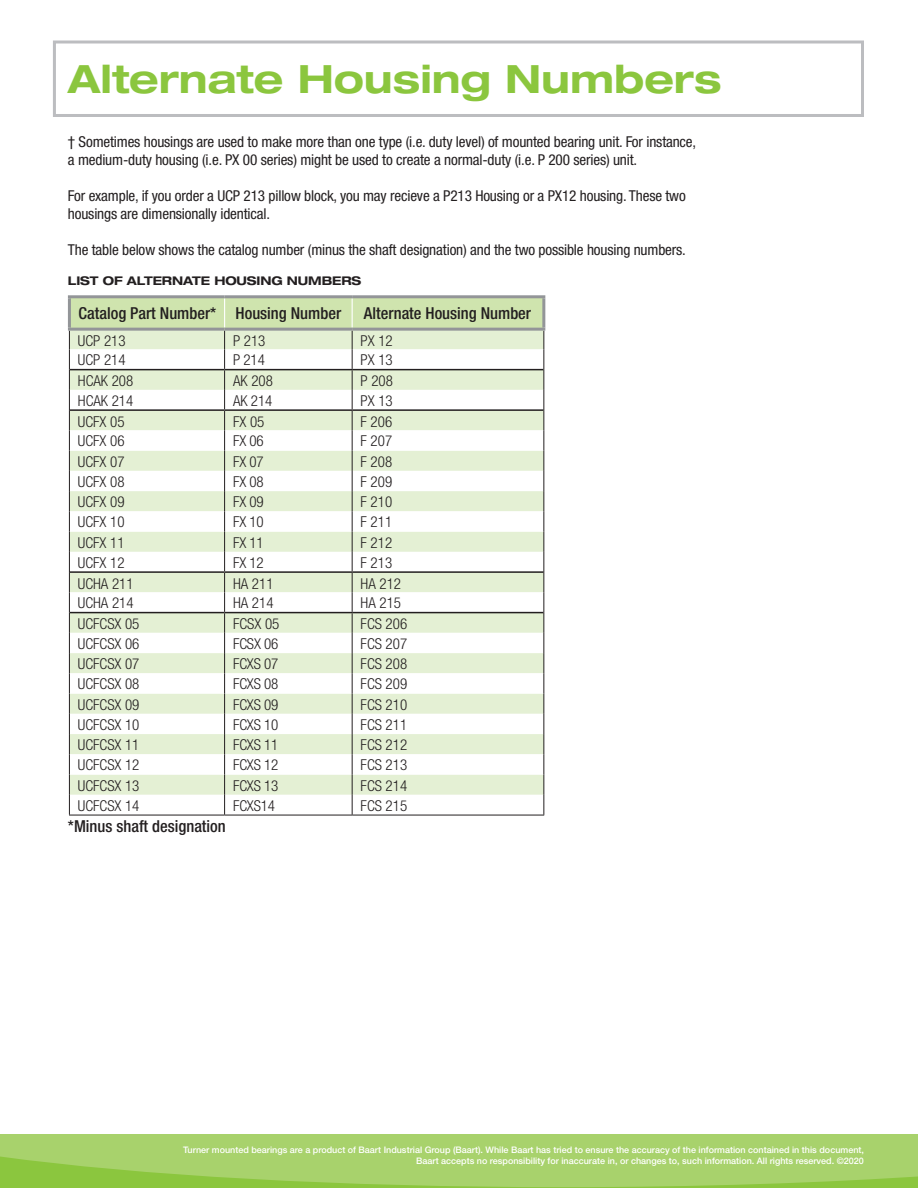
<style>
.page{position:relative;width:918px;height:1188px;background:#fff}
.page>*{position:absolute;margin:0;border:0;box-sizing:border-box;transform-origin:0 0}
.page_head_L{font:700 expanded 39px "Helvetica Neue";color:#8bc63e}
.Table_Text_Center{font:500 condensed 16.5px "Helvetica Neue";color:#231f20}
.Table_Text_Center-2{font:300 condensed 15px "Helvetica Neue";color:#231f20}
.Table_Text_Center-3{font:condensed 15px/18px "Helvetica Neue";letter-spacing:-.01em;color:#231f20}
.Table_Head{font:700 expanded 12px "Helvetica Neue";letter-spacing:-.01em;color:#231f20}
.t1{font:500 9px/10.8px "Helvetica Neue";color:#fff;text-align:right}
</style>
<div class="page">
<svg style="left:0;top:1134px;width:918px;height:53px;fill:#a8d26c"></svg>
<div style="left:53px;top:40px;width:811px;height:77px;border:3px solid #bcbdc0"></div>
<svg style="left:69px;top:298px;width:475px;height:517px"></svg>
<hr style="left:70px;top:369px;width:155px;height:1px;background:#231f20">
<hr style="left:225px;top:369px;width:127px;height:1px;background:#231f20">
<hr style="left:352px;top:369px;width:191px;height:1px;background:#231f20">
<hr style="left:70px;top:409px;width:155px;height:2px;background:#231f20">
<hr style="left:225px;top:409px;width:127px;height:2px;background:#231f20">
<hr style="left:352px;top:409px;width:191px;height:2px;background:#231f20">
<hr style="left:70px;top:612px;width:155px;height:1px;background:#231f20">
<hr style="left:225px;top:612px;width:127px;height:1px;background:#231f20">
<hr style="left:352px;top:612px;width:191px;height:1px;background:#231f20">
<hr style="left:68px;top:295px;width:157px;height:3px;background:#939598">
<hr style="left:68px;top:298px;width:3px;height:30px;background:#939598">
<hr style="left:225px;top:295px;width:127px;height:3px;background:#939598">
<hr style="left:352px;top:295px;width:193px;height:3px;background:#939598">
<hr style="left:542px;top:298px;width:3px;height:30px;background:#939598">
<hr style="left:68px;top:328px;width:157px;height:3px;background:#939598">
<hr style="left:225px;top:328px;width:127px;height:3px;background:#939598">
<hr style="left:352px;top:328px;width:193px;height:3px;background:#939598">
<hr style="left:69px;top:815px;width:156px;height:1px;background:#231f20">
<hr style="left:225px;top:815px;width:127px;height:1px;background:#231f20">
<hr style="left:352px;top:815px;width:192px;height:1px;background:#231f20">
<hr style="left:70px;top:571px;width:155px;height:2px;background:#231f20">
<hr style="left:225px;top:571px;width:127px;height:2px;background:#231f20">
<hr style="left:352px;top:571px;width:191px;height:2px;background:#231f20">
<p class="page_head_L" style="left:68px;top:54px;width:655px">Alternate Housing Numbers</p>
<p class="Table_Text_Center-3" style="left:68px;top:133px;width:630px">† Sometimes housings are used to make more than one type (i.e. duty level) of mounted bearing unit. For instance, a medium-duty housing (i.e. PX 00 series) might be used to create a normal-duty (i.e. P 200 series) unit.</p>
<p class="Table_Text_Center-3" style="left:68px;top:187px;width:619px">For example, if you order a UCP 213 pillow block, you may recieve a P213 Housing or a PX12 housing. These two housings are dimensionally identical.</p>
<p class="Table_Text_Center-3" style="left:68px;top:241px;width:620px">The table below shows the catalog number (minus the shaft designation) and the two possible housing numbers.</p>
<p class="Table_Head" style="left:68px;top:273px;width:295px">LIST OF ALTERNATE HOUSING NUMBERS</p>
<p class="Table_Text_Center" style="left:79px;top:304px;width:139px">Catalog Part Number*</p>
<p class="Table_Text_Center" style="left:236px;top:304px;width:107px">Housing Number</p>
<p class="Table_Text_Center" style="left:364px;top:304px;width:169px">Alternate Housing Number</p>
<p class="Table_Text_Center-2" style="left:78px;top:332px;width:49px">UCP 213</p>
<p class="Table_Text_Center-2" style="left:233px;top:332px;width:34px">P 213</p>
<p class="Table_Text_Center-2" style="left:361px;top:332px;width:34px">PX 12</p>
<p class="Table_Text_Center-2" style="left:78px;top:351px;width:49px">UCP 214</p>
<p class="Table_Text_Center-2" style="left:233px;top:351px;width:33px">P 214</p>
<p class="Table_Text_Center-2" style="left:361px;top:351px;width:34px">PX 13</p>
<p class="Table_Text_Center-2" style="left:78px;top:372px;width:57px">HCAK 208</p>
<p class="Table_Text_Center-2" style="left:233px;top:372px;width:41px">AK 208</p>
<p class="Table_Text_Center-2" style="left:361px;top:372px;width:34px">P 208</p>
<p class="Table_Text_Center-2" style="left:78px;top:392px;width:57px">HCAK 214</p>
<p class="Table_Text_Center-2" style="left:233px;top:392px;width:41px">AK 214</p>
<p class="Table_Text_Center-2" style="left:361px;top:392px;width:34px">PX 13</p>
<p class="Table_Text_Center-2" style="left:78px;top:413px;width:48px">UCFX 05</p>
<p class="Table_Text_Center-2" style="left:233px;top:413px;width:33px">FX 05</p>
<p class="Table_Text_Center-2" style="left:361px;top:413px;width:33px">F 206</p>
<p class="Table_Text_Center-2" style="left:78px;top:433px;width:48px">UCFX 06</p>
<p class="Table_Text_Center-2" style="left:233px;top:433px;width:32px">FX 06</p>
<p class="Table_Text_Center-2" style="left:361px;top:433px;width:33px">F 207</p>
<p class="Table_Text_Center-2" style="left:78px;top:453px;width:48px">UCFX 07</p>
<p class="Table_Text_Center-2" style="left:233px;top:453px;width:32px">FX 07</p>
<p class="Table_Text_Center-2" style="left:361px;top:453px;width:33px">F 208</p>
<p class="Table_Text_Center-2" style="left:78px;top:473px;width:48px">UCFX 08</p>
<p class="Table_Text_Center-2" style="left:233px;top:473px;width:32px">FX 08</p>
<p class="Table_Text_Center-2" style="left:361px;top:473px;width:33px">F 209</p>
<p class="Table_Text_Center-2" style="left:78px;top:493px;width:48px">UCFX 09</p>
<p class="Table_Text_Center-2" style="left:233px;top:493px;width:32px">FX 09</p>
<p class="Table_Text_Center-2" style="left:361px;top:493px;width:33px">F 210</p>
<p class="Table_Text_Center-2" style="left:78px;top:514px;width:48px">UCFX 10</p>
<p class="Table_Text_Center-2" style="left:233px;top:514px;width:32px">FX 10</p>
<p class="Table_Text_Center-2" style="left:361px;top:514px;width:33px">F 211</p>
<p class="Table_Text_Center-2" style="left:78px;top:534px;width:48px">UCFX 11</p>
<p class="Table_Text_Center-2" style="left:233px;top:534px;width:32px">FX 11</p>
<p class="Table_Text_Center-2" style="left:361px;top:534px;width:33px">F 212</p>
<p class="Table_Text_Center-2" style="left:78px;top:554px;width:48px">UCFX 12</p>
<p class="Table_Text_Center-2" style="left:233px;top:554px;width:32px">FX 12</p>
<p class="Table_Text_Center-2" style="left:361px;top:554px;width:33px">F 213</p>
<p class="Table_Text_Center-2" style="left:78px;top:575px;width:57px">UCHA 211</p>
<p class="Table_Text_Center-2" style="left:233px;top:575px;width:42px">HA 211</p>
<p class="Table_Text_Center-2" style="left:361px;top:575px;width:42px">HA 212</p>
<p class="Table_Text_Center-2" style="left:78px;top:594px;width:57px">UCHA 214</p>
<p class="Table_Text_Center-2" style="left:233px;top:594px;width:42px">HA 214</p>
<p class="Table_Text_Center-2" style="left:361px;top:594px;width:42px">HA 215</p>
<p class="Table_Text_Center-2" style="left:78px;top:615px;width:63px">UCFCSX 05</p>
<p class="Table_Text_Center-2" style="left:233px;top:615px;width:48px">FCSX 05</p>
<p class="Table_Text_Center-2" style="left:361px;top:615px;width:48px">FCS 206</p>
<p class="Table_Text_Center-2" style="left:78px;top:635px;width:63px">UCFCSX 06</p>
<p class="Table_Text_Center-2" style="left:233px;top:635px;width:47px">FCSX 06</p>
<p class="Table_Text_Center-2" style="left:361px;top:635px;width:48px">FCS 207</p>
<p class="Table_Text_Center-2" style="left:78px;top:655px;width:63px">UCFCSX 07</p>
<p class="Table_Text_Center-2" style="left:233px;top:655px;width:47px">FCXS 07</p>
<p class="Table_Text_Center-2" style="left:361px;top:655px;width:48px">FCS 208</p>
<p class="Table_Text_Center-2" style="left:78px;top:676px;width:63px">UCFCSX 08</p>
<p class="Table_Text_Center-2" style="left:233px;top:676px;width:47px">FCXS 08</p>
<p class="Table_Text_Center-2" style="left:361px;top:676px;width:48px">FCS 209</p>
<p class="Table_Text_Center-2" style="left:78px;top:696px;width:63px">UCFCSX 09</p>
<p class="Table_Text_Center-2" style="left:233px;top:696px;width:47px">FCXS 09</p>
<p class="Table_Text_Center-2" style="left:361px;top:696px;width:48px">FCS 210</p>
<p class="Table_Text_Center-2" style="left:78px;top:716px;width:63px">UCFCSX 10</p>
<p class="Table_Text_Center-2" style="left:233px;top:716px;width:47px">FCXS 10</p>
<p class="Table_Text_Center-2" style="left:361px;top:716px;width:48px">FCS 211</p>
<p class="Table_Text_Center-2" style="left:78px;top:736px;width:63px">UCFCSX 11</p>
<p class="Table_Text_Center-2" style="left:233px;top:736px;width:47px">FCXS 11</p>
<p class="Table_Text_Center-2" style="left:361px;top:736px;width:48px">FCS 212</p>
<p class="Table_Text_Center-2" style="left:78px;top:757px;width:63px">UCFCSX 12</p>
<p class="Table_Text_Center-2" style="left:233px;top:757px;width:47px">FCXS 12</p>
<p class="Table_Text_Center-2" style="left:361px;top:757px;width:48px">FCS 213</p>
<p class="Table_Text_Center-2" style="left:78px;top:777px;width:63px">UCFCSX 13</p>
<p class="Table_Text_Center-2" style="left:233px;top:777px;width:47px">FCXS 13</p>
<p class="Table_Text_Center-2" style="left:361px;top:777px;width:48px">FCS 214</p>
<p class="Table_Text_Center-2" style="left:78px;top:797px;width:63px">UCFCSX 14</p>
<p class="Table_Text_Center-2" style="left:233px;top:797px;width:43px">FCXS14</p>
<p class="Table_Text_Center-2" style="left:361px;top:797px;width:48px">FCS 215</p>
<p class="Table_Text_Center" style="left:68px;top:816px;width:159px">*Minus shaft designation</p>
<p class="t1" style="left:183px;top:1145px;width:682px">Turner mounted bearings are a product of Baart Industrial Group (Baart). While Baart has tried to ensure the accuracy of the information contained in this document,<br>Baart accepts no responsibility for inaccurate in, or changes to, such information. All rights reserved. ©2020</p>
</div>
